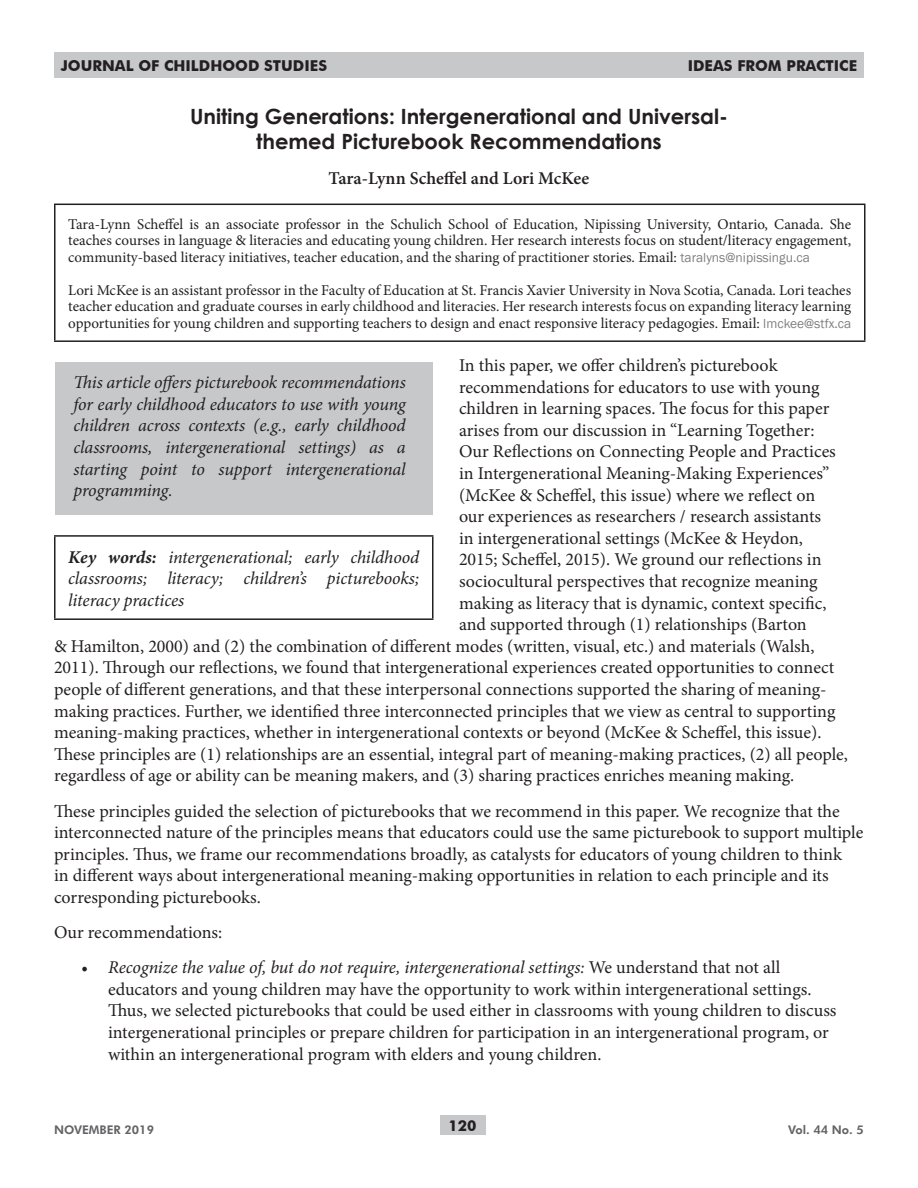
<style>
.page{position:relative;width:918px;height:1188px;background:#fff}
.page>*{position:absolute;margin:0;border:0;box-sizing:border-box;transform-origin:0 0}
.t1{font:700 21px/25.2px "Century Gothic";color:#231f20;text-align:center}
.t2{font:18px/21.6px "Minion Pro";color:#231f20}
.t3{font:italic 18px/21.6px "Minion Pro";letter-spacing:-.01em;color:#231f20;text-align:justify}
.t4{font:600 18px "Minion Pro";color:#231f20}
.t5{font:15px/16.5px "Minion Pro";color:#231f20;text-align:justify}
.t6{font:700 15px "Futura BT";color:#231f20}
.t7{font:800 12px "Futura BT";color:#636366}
.s1{font-family:"Franklin Gothic";font-size:13.5px;color:#808080}
.s2{font-style:italic}
.s3{font-weight:700}
</style>
<div class="page">
<div style="left:440px;top:1116px;width:45px;height:19px;background:#c7c8ca"></div>
<div style="left:54px;top:52px;width:810px;height:26px;background:#c7c8ca"></div>
<hr style="left:54px;top:204px;width:812px;height:1px;background:#231f20">
<hr style="left:54px;top:205px;width:2px;height:135px;background:#231f20">
<hr style="left:864px;top:205px;width:2px;height:135px;background:#231f20">
<hr style="left:54px;top:340px;width:812px;height:2px;background:#231f20">
<div style="left:55px;top:362px;width:378px;height:153px;background:#c7c8ca"></div>
<hr style="left:54px;top:535px;width:380px;height:2px;background:#231f20">
<hr style="left:54px;top:537px;width:2px;height:81px;background:#231f20">
<hr style="left:432px;top:537px;width:2px;height:81px;background:#231f20">
<hr style="left:54px;top:618px;width:380px;height:2px;background:#231f20">
<p class="t6" style="left:61px;top:57px;width:268px">JOURNAL OF CHILDHOOD STUDIES</p>
<p class="t6" style="left:688px;top:57px;width:171px">IDEAS FROM PRACTICE</p>
<p class="t1" style="left:190px;top:103px;width:540px">Uniting Generations: Intergenerational and Universal&shy;themed Picturebook Recommendations</p>
<p class="t4" style="left:329px;top:166px;width:262px">Tara-Lynn Scheffel and Lori McKee</p>
<p class="t5" style="left:68px;top:216px;width:784px">Tara-Lynn Scheffel is an associate professor in the Schulich School of Education, Nipissing University, Ontario, Canada. She teaches courses in language &amp; literacies and educating young children. Her research interests focus on student/literacy engagement, community-based literacy initiatives, teacher education, and the sharing of practitioner stories. Email: <span class="s1">taralyns@nipissingu.ca</span></p>
<p class="t5" style="left:68px;top:282px;width:785px">Lori McKee is an assistant professor in the Faculty of Education at St. Francis Xavier University in Nova Scotia, Canada. Lori teaches teacher education and graduate courses in early childhood and literacies. Her research interests focus on expanding literacy learning opportunities for young children and supporting teachers to design and enact responsive literacy pedagogies. Email: <span class="s1">lmckee@stfx.ca</span></p>
<p class="t2" style="left:459px;top:355px;width:320px">In this paper, we offer children’s picturebook</p>
<p class="t2" style="left:459px;top:376px;width:362px">recommendations for educators to use with young</p>
<p class="t2" style="left:459px;top:398px;width:372px">children in learning spaces. The focus for this paper</p>
<p class="t2" style="left:459px;top:419px;width:357px">arises from our discussion in “Learning Together:</p>
<p class="t2" style="left:459px;top:441px;width:378px">Our Reflections on Connecting People and Practices</p>
<p class="t2" style="left:459px;top:463px;width:372px">in Intergenerational Meaning-Making Experiences”</p>
<p class="t2" style="left:459px;top:484px;width:358px">(McKee &amp; Scheffel, this issue) where we reflect on</p>
<p class="t2" style="left:459px;top:506px;width:364px">our experiences as researchers / research assistants</p>
<p class="t2" style="left:459px;top:527px;width:346px">in intergenerational settings (McKee &amp; Heydon,</p>
<p class="t2" style="left:459px;top:549px;width:364px">2015; Scheffel, 2015). We ground our reflections in</p>
<p class="t2" style="left:459px;top:571px;width:360px">sociocultural perspectives that recognize meaning</p>
<p class="t2" style="left:459px;top:592px;width:369px">making as literacy that is dynamic, context specific,</p>
<p class="t2" style="left:459px;top:614px;width:349px">and supported through (1) relationships (Barton</p>
<p class="t2" style="left:54px;top:635px;width:762px">&amp; Hamilton, 2000) and (2) the combination of different modes (written, visual, etc.) and materials (Walsh,</p>
<p class="t2" style="left:54px;top:657px;width:782px">2011). Through our reflections, we found that intergenerational experiences created opportunities to connect</p>
<p class="t2" style="left:54px;top:679px;width:774px">people of different generations, and that these interpersonal connections supported the sharing of meaning-</p>
<p class="t2" style="left:54px;top:700px;width:783px">making practices. Further, we identified three interconnected principles that we view as central to supporting</p>
<p class="t2" style="left:54px;top:722px;width:769px">meaning-making practices, whether in intergenerational contexts or beyond (McKee &amp; Scheffel, this issue).</p>
<p class="t2" style="left:54px;top:743px;width:795px">These principles are (1) relationships are an essential, integral part of meaning-making practices, (2) all people,</p>
<p class="t2" style="left:54px;top:765px;width:742px">regardless of age or ability can be meaning makers, and (3) sharing practices enriches meaning making.</p>
<p class="t2" style="left:54px;top:800px;width:811px">These principles guided the selection of picturebooks that we recommend in this paper. We recognize that the interconnected nature of the principles means that educators could use the same picturebook to support multiple principles. Thus, we frame our recommendations broadly, as catalysts for educators of young children to think<br>in different ways about intergenerational meaning-making opportunities in relation to each principle and its corresponding picturebooks.</p>
<p class="t2" style="left:54px;top:922px;width:170px">Our recommendations:</p>
<p class="t2" style="left:108px;top:957px;width:730px;text-indent:-27px"><span class="s2">• Recognize the value of, but do not require, intergenerational settings:</span> We understand that not all educators and young children may have the opportunity to work within intergenerational settings.<br>Thus, we selected picturebooks that could be used either in classrooms with young children to discuss intergenerational principles or prepare children for participation in an intergenerational program, or within an intergenerational program with elders and young children.</p>
<p class="t3" style="left:74px;top:372px;width:334px">This article offers picturebook recommendations for early childhood educators to use with young children across contexts (e.g., early childhood classrooms, intergenerational settings) as a starting point to support intergenerational programming.</p>
<p class="t3" style="left:68px;top:546px;width:353px"><span class="s3">Key words:</span> intergenerational; early childhood classrooms; literacy; children’s picturebooks; literacy practices</p>
<p class="t7" style="left:54px;top:1122px;width:102px">NOVEMBER 2019</p>
<p class="t6" style="left:448px;top:1117px;width:30px">120</p>
<p class="t7" style="left:788px;top:1122px;width:77px">Vol. 44 No. 5</p>
</div>
